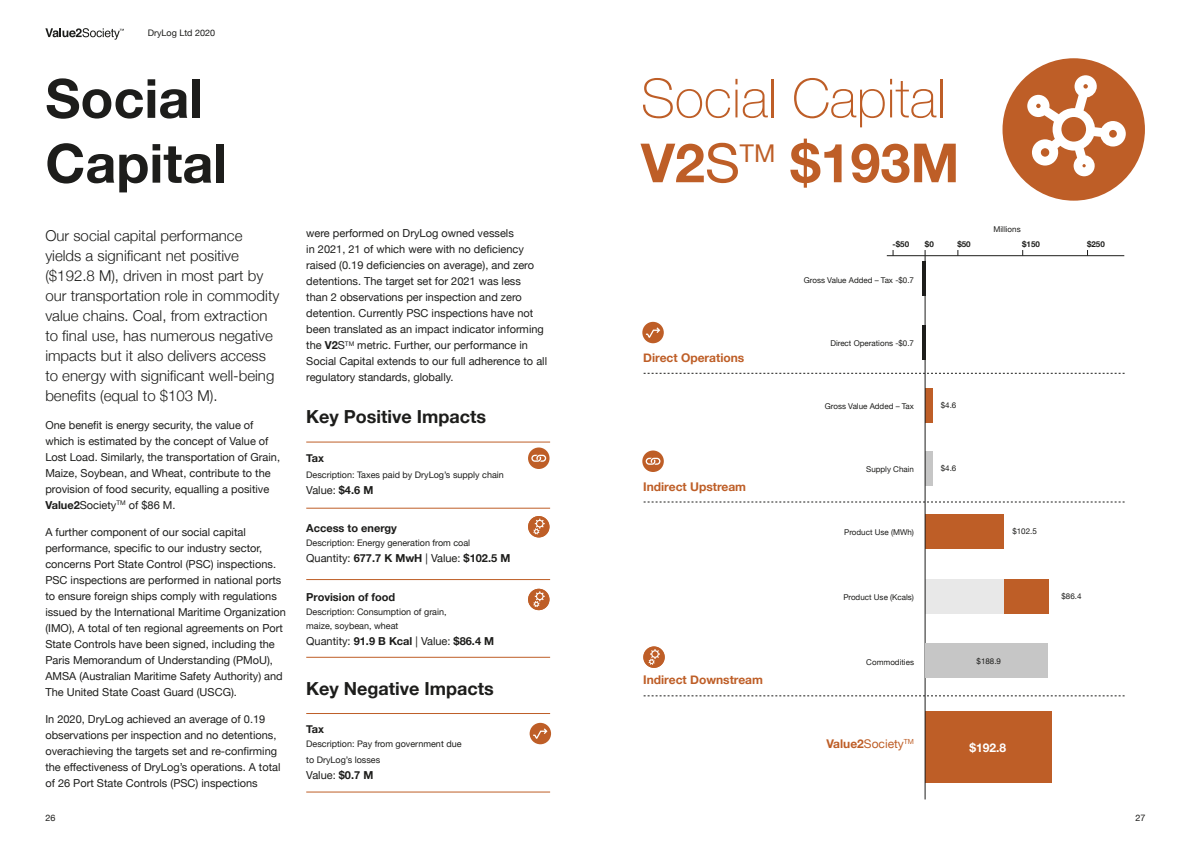
<style>
.page{position:relative;width:1191px;height:842px;background:#fff}
.page>*{position:absolute;margin:0;border:0;box-sizing:border-box;transform-origin:0 0}
.t1{font:100 54px/64.8px "Helvetica Neue";color:#be5e27}
.t2{font:700 54px/64.8px "Helvetica Neue";color:#1d1d1b}
.t3{font:700 18px "Helvetica Neue";color:#1d1d1b}
.t4{font:300 15px/20px "Helvetica Neue";color:#1d1d1b}
.t5{font:700 12px "Helvetica Neue";color:#be5e27}
.t6{font:12px "Helvetica Neue";color:#be5e27}
.t7{font:700 12px "Helvetica Neue";color:#fff}
.t8{font:11px/16px "Helvetica Neue";color:#1d1d1b}
.t9{font:700 11px "Helvetica Neue";color:#1d1d1b}
.t10{font:9px/16px "Helvetica Neue";color:#1d1d1b}
.t11{font:8px "Helvetica Neue";color:#1d1d1b}
.t12{font:700 8px "Helvetica Neue";color:#1d1d1b}
.s1{font-weight:700}
.s2{font-weight:400}
</style>
<div class="page">
<div style="left:925px;top:579px;width:124px;height:34px;background:#be5e27"></div>
<div style="left:925px;top:579px;width:78px;height:34px;background:#e8e8e8"></div>
<hr style="left:306px;top:791px;width:244px;height:1px;background:#be5e27">
<hr style="left:306px;top:713px;width:244px;height:1px;background:#be5e27">
<div style="left:529px;top:723px;width:22px;height:21px;background:#be5e27;border-radius:50%"></div>
<svg style="left:533px;top:728px;width:14px;height:11px"></svg>
<hr style="left:306px;top:508px;width:244px;height:1px;background:#be5e27">
<hr style="left:306px;top:579px;width:244px;height:1px;background:#be5e27">
<hr style="left:306px;top:657px;width:244px;height:1px;background:#be5e27">
<hr style="left:306px;top:442px;width:244px;height:1px;background:#be5e27">
<div style="left:528px;top:589px;width:21px;height:21px;background:#be5e27;border-radius:50%"></div>
<svg style="left:533px;top:591px;width:12px;height:16px"></svg>
<div style="left:528px;top:447px;width:21px;height:22px;background:#be5e27;border-radius:50%"></div>
<svg style="left:531px;top:455px;width:15px;height:7px"></svg>
<div style="left:528px;top:516px;width:21px;height:21px;background:#be5e27;border-radius:50%"></div>
<svg style="left:533px;top:518px;width:12px;height:17px"></svg>
<div style="left:925px;top:711px;width:127px;height:71px;background:#be5e27"></div>
<hr style="left:922px;top:262px;width:3px;height:34px;background:#1d1d1b">
<svg style="left:643px;top:373px;width:481px;height:1px"></svg>
<div style="left:642px;top:322px;width:22px;height:21px;background:#be5e27;border-radius:50%"></div>
<svg style="left:646px;top:327px;width:14px;height:11px"></svg>
<hr style="left:922px;top:325px;width:3px;height:34px;background:#1d1d1b">
<div style="left:925px;top:388px;width:8px;height:34px;background:#be5e27"></div>
<div style="left:925px;top:451px;width:8px;height:34px;background:#c6c6c6"></div>
<div style="left:925px;top:514px;width:78px;height:35px;background:#be5e27"></div>
<hr style="left:886px;top:255px;width:238px;height:1px;background:#1d1d1b">
<hr style="left:924px;top:256px;width:1px;height:543px;background:#1d1d1b">
<div style="left:925px;top:644px;width:122px;height:34px;background:#c6c6c6"></div>
<svg style="left:643px;top:501px;width:481px;height:1px"></svg>
<svg style="left:642px;top:450px;width:22px;height:22px"></svg>
<svg style="left:645px;top:458px;width:15px;height:7px"></svg>
<svg style="left:643px;top:695px;width:481px;height:1px"></svg>
<div style="left:643px;top:646px;width:21px;height:22px;background:#be5e27;border-radius:50%"></div>
<svg style="left:647px;top:649px;width:13px;height:17px"></svg>
<div style="left:1002px;top:58px;width:143px;height:143px;background:#be5e27;border-radius:50%"></div>
<svg style="left:1027px;top:75px;width:98px;height:101px"></svg>
<svg style="left:45px;top:28px;width:79px;height:12px"></svg>
<p class="t10" style="left:148px;top:25px;width:69px">DryLog Ltd 2020</p>
<h1 class="t2" style="left:45px;top:68px;width:183px">Social<br>Capital</h1>
<p class="t4" style="left:45px;top:225px;width:235px">Our social capital performance yields a significant net positive ($192.8 M), driven in most part by our transportation role in commodity value chains. Coal, from extraction to final use, has numerous negative impacts but it also delivers access to energy with significant well-being benefits (equal to $103 M).</p>
<p class="t8" style="left:45px;top:417px;width:236px">One benefit is energy security, the value of which is estimated by the concept of Value of Lost Load. Similarly, the transportation of Grain, Maize, Soybean, and Wheat, contribute to the provision of food security, equalling a positive <span class="s1">Value2</span>Society<sup>TM</sup> of $86 M.</p>
<p class="t8" style="left:45px;top:525px;width:242px">A further component of our social capital performance, specific to our industry sector, concerns Port State Control (PSC) inspections.<br>PSC inspections are performed in national ports to ensure foreign ships comply with regulations issued by the International Maritime Organization (IMO), A total of ten regional agreements on Port State Controls have been signed, including the Paris Memorandum of Understanding (PMoU), AMSA (Australian Maritime Safety Authority) and The United State Coast Guard (USCG).</p>
<p class="t8" style="left:45px;top:712px;width:237px">In 2020, DryLog achieved an average of 0.19 observations per inspection and no detentions, overachieving the targets set and re-confirming the effectiveness of DryLog’s operations. A total of 26 Port State Controls (PSC) inspections</p>
<p class="t8" style="left:306px;top:226px;width:242px">were performed on DryLog owned vessels<br>in 2021, 21 of which were with no deficiency raised (0.19 deficiencies on average), and zero detentions. The target set for 2021 was less<br>than 2 observations per inspection and zero detention. Currently PSC inspections have not been translated as an impact indicator informing the <span class="s1">V2</span>S<sup>TM</sup> metric. Further, our performance in Social Capital extends to our full adherence to all regulatory standards, globally.</p>
<h2 class="t3" style="left:306px;top:403px;width:181px">Key Positive Impacts</h2>
<p class="t9" style="left:306px;top:449px;width:19px">Tax</p>
<p class="t10" style="left:306px;top:467px;width:199px">Description: Taxes paid by DryLog’s supply chain</p>
<p class="t8" style="left:306px;top:482px;width:69px">Value: <span class="s1">$4.6 M</span></p>
<p class="t9" style="left:306px;top:520px;width:92px">Access to energy</p>
<p class="t10" style="left:306px;top:536px;width:165px">Description: Energy generation from coal</p>
<p class="t8" style="left:306px;top:551px;width:205px">Quantity: <span class="s1">677.7 K MwH</span> | Value: <span class="s1">$102.5 M</span></p>
<p class="t9" style="left:306px;top:589px;width:91px">Provision of food</p>
<p class="t10" style="left:306px;top:605px;width:142px;line-height:14px">Description: Consumption of grain, maize, soybean, wheat</p>
<p class="t8" style="left:306px;top:634px;width:189px">Quantity: <span class="s1">91.9 B Kcal</span> | Value: <span class="s1">$86.4 M</span></p>
<h2 class="t3" style="left:306px;top:674px;width:189px">Key Negative Impacts</h2>
<p class="t9" style="left:306px;top:721px;width:19px">Tax</p>
<p class="t10" style="left:306px;top:736px;width:157px">Description: Pay from government due to DryLog’s losses</p>
<p class="t8" style="left:306px;top:768px;width:69px">Value: <span class="s1">$0.7 M</span></p>
<h1 class="t1" style="left:641px;top:63px;width:320px">Social Capital<br><span class="s1">V2</span><span class="s2">S</span><sup>TM</sup> <span class="s1">$193M</span></h1>
<p class="t11" style="left:993px;top:223px;width:29px">Millions</p>
<p class="t12" style="left:892px;top:238px;width:18px">-$50</p>
<p class="t12" style="left:925px;top:238px;width:10px">$0</p>
<p class="t12" style="left:957px;top:238px;width:15px">$50</p>
<p class="t12" style="left:1022px;top:238px;width:19px">$150</p>
<p class="t11" style="left:804px;top:274px;width:112px">Gross Value Added – Tax -$0.7</p>
<p class="t5" style="left:643px;top:348px;width:103px">Direct Operations</p>
<p class="t5" style="left:643px;top:477px;width:104px">Indirect Upstream</p>
<p class="t11" style="left:830px;top:337px;width:85px">Direct Operations -$0.7</p>
<p class="t11" style="left:825px;top:400px;width:91px">Gross Value Added – Tax</p>
<p class="t11" style="left:940px;top:399px;width:17px">$4.6</p>
<p class="t11" style="left:866px;top:463px;width:49px">Supply Chain</p>
<p class="t11" style="left:940px;top:462px;width:17px">$4.6</p>
<p class="t11" style="left:844px;top:527px;width:71px">Product Use (MWh)</p>
<p class="t11" style="left:1012px;top:526px;width:26px">$102.5</p>
<p class="t12" style="left:1087px;top:238px;width:19px">$250</p>
<p class="t11" style="left:843px;top:591px;width:72px">Product Use (Kcals)</p>
<p class="t11" style="left:1061px;top:590px;width:22px">$86.4</p>
<p class="t5" style="left:643px;top:671px;width:121px">Indirect Downstream</p>
<p class="t11" style="left:866px;top:656px;width:49px">Commodities</p>
<p class="t11" style="left:976px;top:655px;width:26px">$188.9</p>
<p class="t6" style="left:826px;top:735px;width:89px"><span class="s1">Value2</span>Society<sup>TM</sup></p>
<p class="t7" style="left:969px;top:739px;width:38px">$192.8</p>
<p class="t10" style="left:45px;top:810px;width:12px">26</p>
<p class="t10" style="left:1135px;top:810px;width:12px">27</p>
</div>
